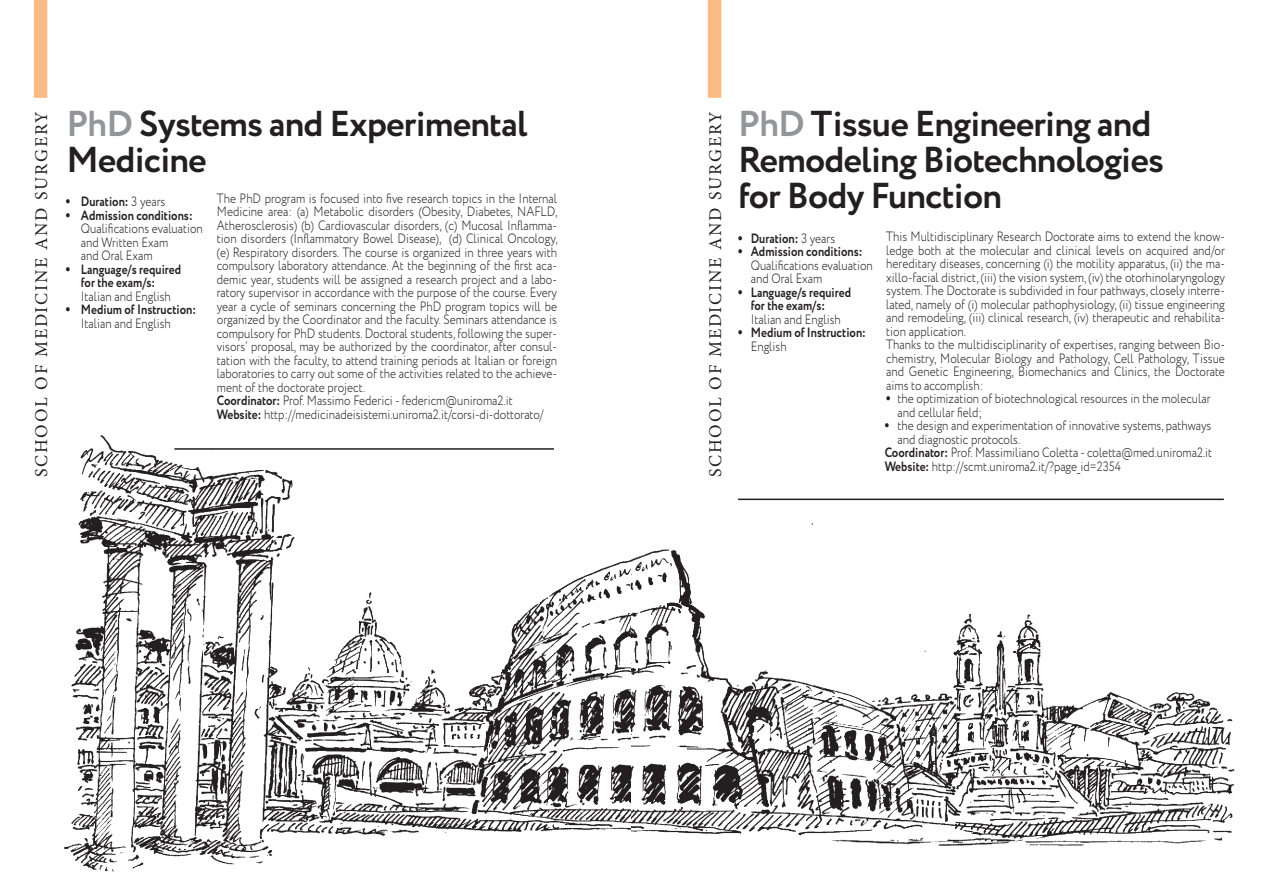
<style>
.page{position:relative;width:1263px;height:893px;background:#fff}
.page>*{position:absolute;margin:0;border:0;box-sizing:border-box;transform-origin:0 0}
.t1{font:700 36px/36px "Circe";letter-spacing:-.025em;color:#231f20}
.t2{font:18px "Minion Pro";letter-spacing:.1em;color:#231f20}
.t3{font:300 13.5px/13.5px "Circe";color:#231f20;scale:.85 1}
.t4{font:700 13.5px/13.5px "Circe";color:#231f20;scale:.85 1}
.s1{color:#939598}
.s2{font-weight:700}
.s3{font-size:18px}
.s4{font-weight:300}
.s5{font-weight:700;font-size:18px}
</style>
<div class="page">
<img style="left:64px;top:435px;width:567px;height:437px">
<div style="left:34px;top:0;width:13px;height:98px;background:#fbbb85"></div>
<hr style="left:174px;top:448px;width:380px;height:2px;background:#231f20">
<hr style="left:738px;top:499px;width:486px;height:1px;background:#231f20">
<img style="left:631px;top:523px;width:604px;height:323px">
<div style="left:708px;top:0;width:13px;height:98px;background:#fbbb85"></div>
<h2 class="t2" style="left:29px;top:477px;width:367px;rotate:-90deg">SCHOOL OF MEDICINE AND SURGERY</h2>
<h1 class="t1" style="left:66px;top:108px;width:463px"><span class="s1">PhD</span> Systems and Experimental<br>Medicine</h1>
<p class="t3" style="left:217px;top:192px;width:402px">The PhD program is focused into five research topics in the Internal Medicine area: (a) Metabolic disorders (Obesity, Diabetes, NAFLD, Atherosclerosis) (b) Cardiovascular disorders, (c) Mucosal Inflamma&shy;tion disorders (Inflammatory Bowel Disease), (d) Clinical Oncology, (e) Respiratory disorders. The course is organized in three years with compulsory laboratory attendance. At the beginning of the first aca&shy;demic year, students will be assigned a research project and a labo&shy;ratory supervisor in accordance with the purpose of the course. Every year a cycle of seminars concerning the PhD program topics will be organized by the Coordinator and the faculty. Seminars attendance is compulsory for PhD students. Doctoral students, following the super&shy;visors’ proposal, may be authorized by the coordinator, after consul&shy;tation with the faculty, to attend training periods at Italian or foreign laboratories to carry out some of the activities related to the achieve&shy;ment of the doctorate project.<br><span class="s2">Coordinator:</span> Prof. Massimo Federici - federicm@uniroma2.it <span class="s2">Website:</span> http://medicinadeisistemi.uniroma2.it/corsi-di-dottorato/</p>
<p class="t4" style="left:66px;top:195px;width:118px"><span class="s3">•</span> Duration: <span class="s4">3 years</span></p>
<p class="t3" style="left:81px;top:209px;width:145px;text-indent:-15px"><span class="s5">•</span> <span class="s2">Admission conditions:<br></span>Qualifications evaluation and Written Exam<br>and Oral Exam</p>
<p class="t4" style="left:81px;top:263px;width:120px;text-indent:-15px"><span class="s3">•</span> Language/s required for the exam/s:</p>
<p class="t3" style="left:81px;top:290px;width:107px">Italian and English</p>
<p class="t4" style="left:81px;top:303px;width:137px;text-indent:-15px"><span class="s3">•</span> Medium of Instruction:<br><span class="s4">Italian and English</span></p>
<h2 class="t2" style="left:703px;top:477px;width:367px;rotate:-90deg">SCHOOL OF MEDICINE AND SURGERY</h2>
<h1 class="t1" style="left:738px;top:108px;width:427px"><span class="s1">PhD</span> Tissue Engineering and<br>Remodeling Biotechnologies for Body Function</h1>
<p class="t3" style="left:886px;top:230px;width:400px">This Multidisciplinary Research Doctorate aims to extend the know&shy;ledge both at the molecular and clinical levels on acquired and/or hereditary diseases, concerning (i) the motility apparatus, (ii) the ma&shy;xillo-facial district, (iii) the vision system, (iv) the otorhinolaryngology system. The Doctorate is subdivided in four pathways, closely interre&shy;lated, namely of (i) molecular pathophysiology, (ii) tissue engineering and remodeling, (iii) clinical research, (iv) therapeutic and rehabilita&shy;tion application.<br>Thanks to the multidisciplinarity of expertises, ranging between Bio&shy;chemistry, Molecular Biology and Pathology, Cell Pathology, Tissue and Genetic Engineering, Biomechanics and Clinics, the Doctorate aims to accomplish:</p>
<p class="t3" style="left:897px;top:392px;width:370px;text-indent:-11px"><span class="s5">•</span> the optimization of biotechnological resources in the molecular and cellular field;</p>
<p class="t3" style="left:885px;top:419px;width:386px"><span class="s5">•</span> the design and experimentation of innovative systems, pathways</p>
<p class="t3" style="left:897px;top:433px;width:146px">and diagnostic protocols.</p>
<p class="t3" style="left:885px;top:446px;width:387px"><span class="s2">Coordinator:</span> Prof. Massimiliano Coletta - coletta@med.uniroma2.it</p>
<p class="t3" style="left:885px;top:460px;width:279px"><span class="s2">Website:</span> http://scmt.uniroma2.it/?page_id=2354</p>
<p class="t4" style="left:738px;top:232px;width:116px"><span class="s3">•</span> Duration: <span class="s4">3 years</span></p>
<p class="t3" style="left:751px;top:245px;width:145px;text-indent:-13px"><span class="s5">•</span> <span class="s2">Admission conditions:<br></span>Qualifications evaluation and Oral Exam</p>
<p class="t4" style="left:751px;top:286px;width:120px;text-indent:-13px"><span class="s3">•</span> Language/s required for the exam/s:</p>
<p class="t3" style="left:751px;top:313px;width:107px">Italian and English</p>
<p class="t4" style="left:751px;top:327px;width:137px;text-indent:-13px"><span class="s3">•</span> Medium of Instruction:<br><span class="s4">English</span></p>
</div>
